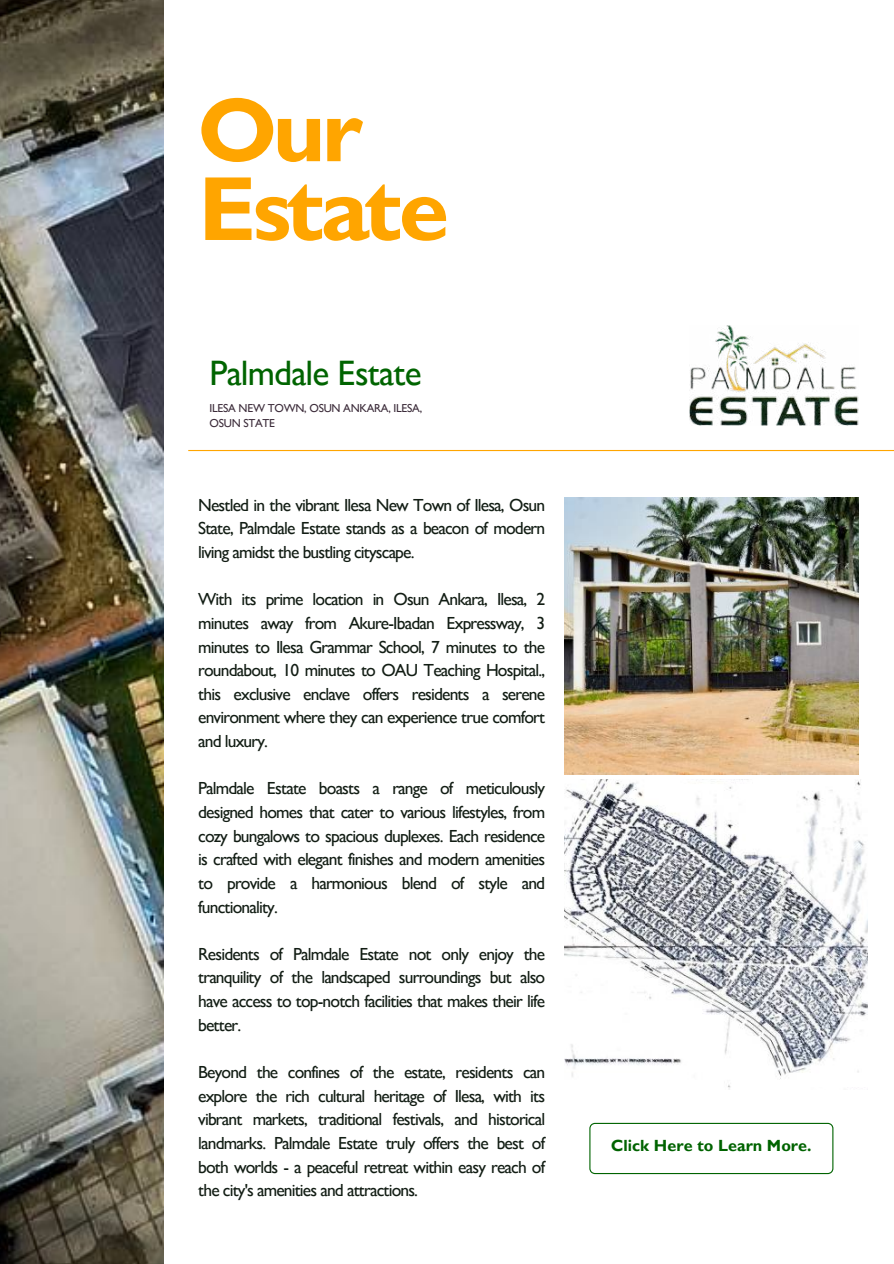
<style>
.page{position:relative;width:894px;height:1264px;background:#fff}
.page>*{position:absolute;margin:0;border:0;box-sizing:border-box;transform-origin:0 0}
.t1{font:700 91.65px/78.8px "Gill Sans MT Std";letter-spacing:-.045em;color:#ffa500}
.t2{font:500 35.25px "Gill Sans MT Std";letter-spacing:-.025em;color:#006400}
.t3{font:500 17.55px/23.7px "Gill Sans MT Std";letter-spacing:-.05em;color:#121d14;text-align:justify}
.t4{font:700 16.2px "Gill Sans MT Std";color:#006300}
.t5{font:500 11.55px/14.4px "Gill Sans MT Std";letter-spacing:-.025em;color:#3c2c3a}
</style>
<div class="page">
<img style="left:0;top:0;width:164px;height:1263px">
<img style="left:689px;top:325px;width:169px;height:100px">
<hr style="left:188px;top:450px;width:705px;height:1px;background:#ffa500">
<img style="left:564px;top:498px;width:294px;height:276px">
<img style="left:564px;top:779px;width:302px;height:310px">
<svg style="left:589px;top:1122px;width:244px;height:52px"></svg>
<p class="t1" style="left:198px;top:105px;width:253px">Our<br>Estate</p>
<h3 class="t2" style="left:209px;top:361px;width:214px">Palmdale Estate</h3>
<p class="t5" style="left:209px;top:403px;width:214px">ILESA NEW TOWN, OSUN ANKARA, ILESA,<br>OSUN STATE</p>
<h3 class="t3" style="left:198px;top:495px;width:348px">Nestled in the vibrant Ilesa New Town of Ilesa, Osun State, Palmdale Estate stands as a beacon of modern living amidst the bustling cityscape.</h3>
<h3 class="t3" style="left:198px;top:590px;width:348px">With its prime location in Osun Ankara, Ilesa, 2 minutes away from Akure-Ibadan Expressway, 3 minutes to Ilesa Grammar School, 7 minutes to the roundabout, 10 minutes to OAU Teaching Hospital., this exclusive enclave offers residents a serene environment where they can experience true comfort and luxury.</h3>
<h3 class="t3" style="left:198px;top:779px;width:348px">Palmdale Estate boasts a range of meticulously designed homes that cater to various lifestyles, from cozy bungalows to spacious duplexes. Each residence is crafted with elegant finishes and modern amenities to provide a harmonious blend of style and functionality.</h3>
<h3 class="t3" style="left:198px;top:944px;width:348px">Residents of Palmdale Estate not only enjoy the tranquility of the landscaped surroundings but also have access to top-notch facilities that makes their life better.</h3>
<h3 class="t3" style="left:198px;top:1063px;width:348px">Beyond the confines of the estate, residents can explore the rich cultural heritage of Ilesa, with its vibrant markets, traditional festivals, and historical landmarks. Palmdale Estate truly offers the best of both worlds - a peaceful retreat within easy reach of the city's amenities and attractions.</h3>
<p class="t4" style="left:611px;top:1139px;width:202px">Click Here to Learn More.</p>
</div>
